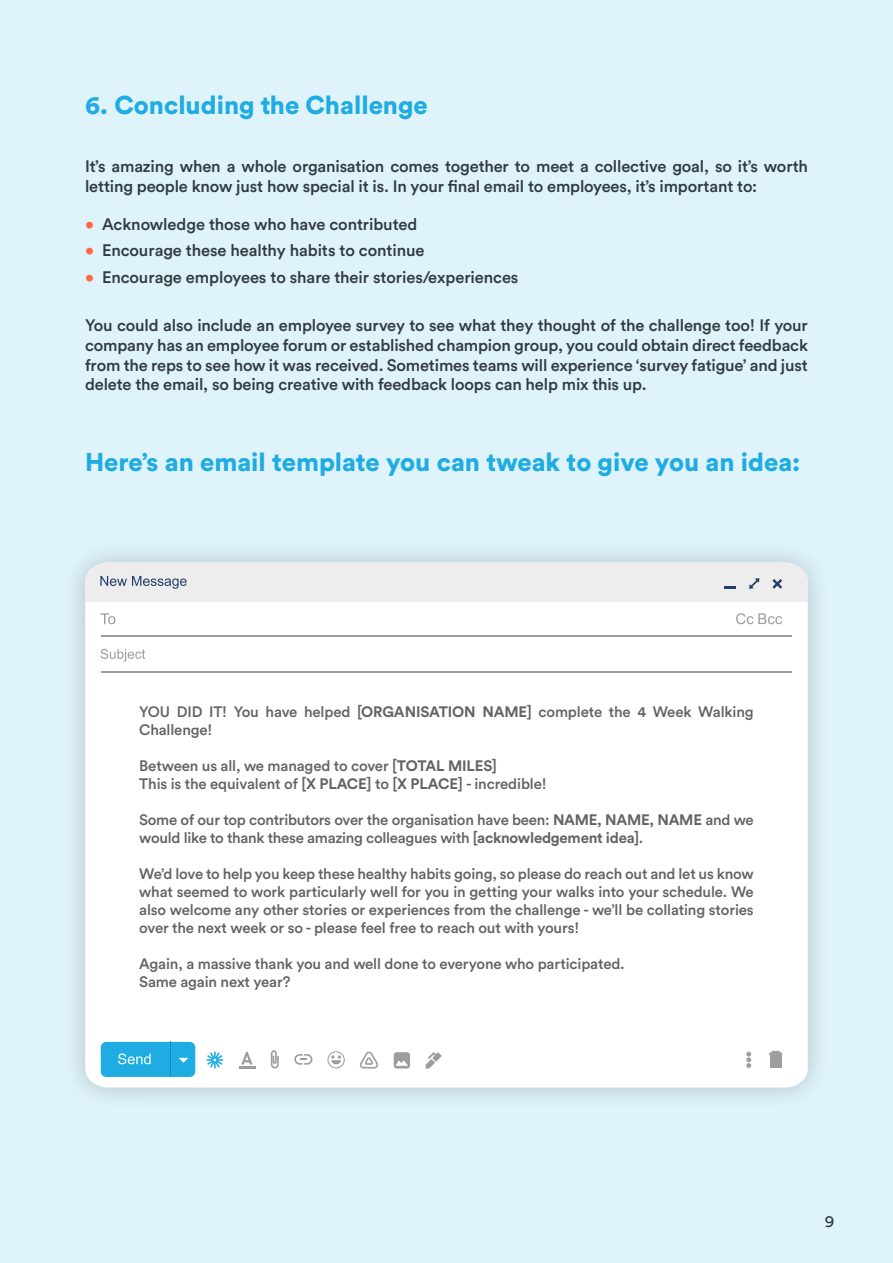
<style>
.page{position:relative;width:893px;height:1263px;background:#dff3fb}
.page>*{position:absolute;margin:0;border:0;box-sizing:border-box;transform-origin:0 0}
.t1{font:900 25.5px "Circular Std";color:#1face2}
.t2{font:500 16.5px/19.8px "Circular Std";letter-spacing:-.01em;color:#313b41}
.t3{font:16.5px "Circular Std";color:#313b41}
.t4{font:500 15px/18px "Circular Std";letter-spacing:-.01em;color:#646363}
.s1{color:#ff6742}
.s2{font-weight:700}
</style>
<div class="page">
<div style="left:61px;top:539px;width:771px;height:572px;background:#000;opacity:.2"></div>
<div style="left:85px;top:602px;width:723px;height:485px;background:#fff"></div>
<svg style="left:100px;top:613px;width:15px;height:11px"></svg>
<svg style="left:736px;top:613px;width:46px;height:11px"></svg>
<svg style="left:100px;top:649px;width:45px;height:13px"></svg>
<hr style="left:101px;top:635px;width:691px;height:2px;background:#9d9d9c">
<hr style="left:101px;top:671px;width:691px;height:2px;background:#9d9d9c">
<div style="left:85px;top:562px;width:723px;height:40px;background:#ededed"></div>
<div style="left:770px;top:1056px;width:11px;height:12px;background:#9d9d9c"></div>
<svg style="left:769px;top:1051px;width:13px;height:4px"></svg>
<svg style="left:746px;top:1052px;width:5px;height:16px"></svg>
<svg style="left:206px;top:1051px;width:17px;height:17px"></svg>
<svg style="left:239px;top:1052px;width:16px;height:16px"></svg>
<svg style="left:294px;top:1054px;width:18px;height:11px"></svg>
<svg style="left:327px;top:1051px;width:18px;height:17px"></svg>
<svg style="left:360px;top:1051px;width:18px;height:17px"></svg>
<svg style="left:271px;top:1050px;width:8px;height:18px"></svg>
<div style="left:394px;top:1052px;width:16px;height:16px;background:#9d9d9c;border-radius:3px"></div>
<svg style="left:396px;top:1060px;width:12px;height:6px"></svg>
<svg style="left:426px;top:1052px;width:16px;height:16px"></svg>
<div style="left:101px;top:1042px;width:94px;height:35px;background:#1face2;border-radius:5px"></div>
<svg style="left:118px;top:1053px;width:33px;height:11px"></svg>
<svg style="left:179px;top:1058px;width:9px;height:5px"></svg>
<hr style="left:170px;top:1042px;width:1px;height:35px;background:#1f80cb">
<h1 class="t1" style="left:85px;top:88px;width:344px">6. Concluding the Challenge</h1>
<p class="t2" style="left:85px;top:156px;width:724px">It’s amazing when a whole organisation comes together to meet a collective goal, so it’s worth letting people know just how special it is. In your final email to employees, it’s important to:</p>
<p class="t2" style="left:85px;top:214px;width:334px"><span class="s1">•</span> Acknowledge those who have contributed</p>
<p class="t2" style="left:85px;top:240px;width:341px"><span class="s1">•</span> Encourage these healthy habits to continue</p>
<p class="t2" style="left:85px;top:267px;width:435px"><span class="s1">•</span> Encourage employees to share their stories/experiences</p>
<p class="t2" style="left:85px;top:315px;width:724px;text-align:justify">You could also include an employee survey to see what they thought of the challenge too! If your company has an employee forum or established champion group, you could obtain direct feedback from the reps to see how it was received. Sometimes teams will experience ‘survey fatigue’ and just delete the email, so being creative with feedback loops can help mix this up.</p>
<h1 class="t1" style="left:85px;top:445px;width:717px">Here’s an email template you can tweak to give you an idea:</h1>
<p class="t4" style="left:139px;top:702px;width:616px">YOU DID IT! You have helped <span class="s2">[ORGANISATION NAME]</span> complete the 4 Week Walking<br>Challenge!</p>
<p class="t4" style="left:139px;top:756px;width:409px">Between us all, we managed to cover <span class="s2">[TOTAL MILES]<br></span>This is the equivalent of <span class="s2">[X PLACE]</span> to <span class="s2">[X PLACE]</span> - incredible!</p>
<p class="t4" style="left:139px;top:810px;width:616px">Some of our top contributors over the organisation have been: <span class="s2">NAME, NAME, NAME</span> and we would like to thank these amazing colleagues with <span class="s2">[acknowledgement idea]</span>.</p>
<p class="t4" style="left:139px;top:864px;width:616px;text-align:justify">We’d love to help you keep these healthy habits going, so please do reach out and let us know what seemed to work particularly well for you in getting your walks into your schedule. We also welcome any other stories or experiences from the challenge - we’ll be collating stories over the next week or so - please feel free to reach out with yours!</p>
<p class="t4" style="left:139px;top:954px;width:487px">Again, a massive thank you and well done to everyone who participated.<br>Same again next year?</p>
<p class="t3" style="left:825px;top:1211px;width:11px">9</p>
</div>
